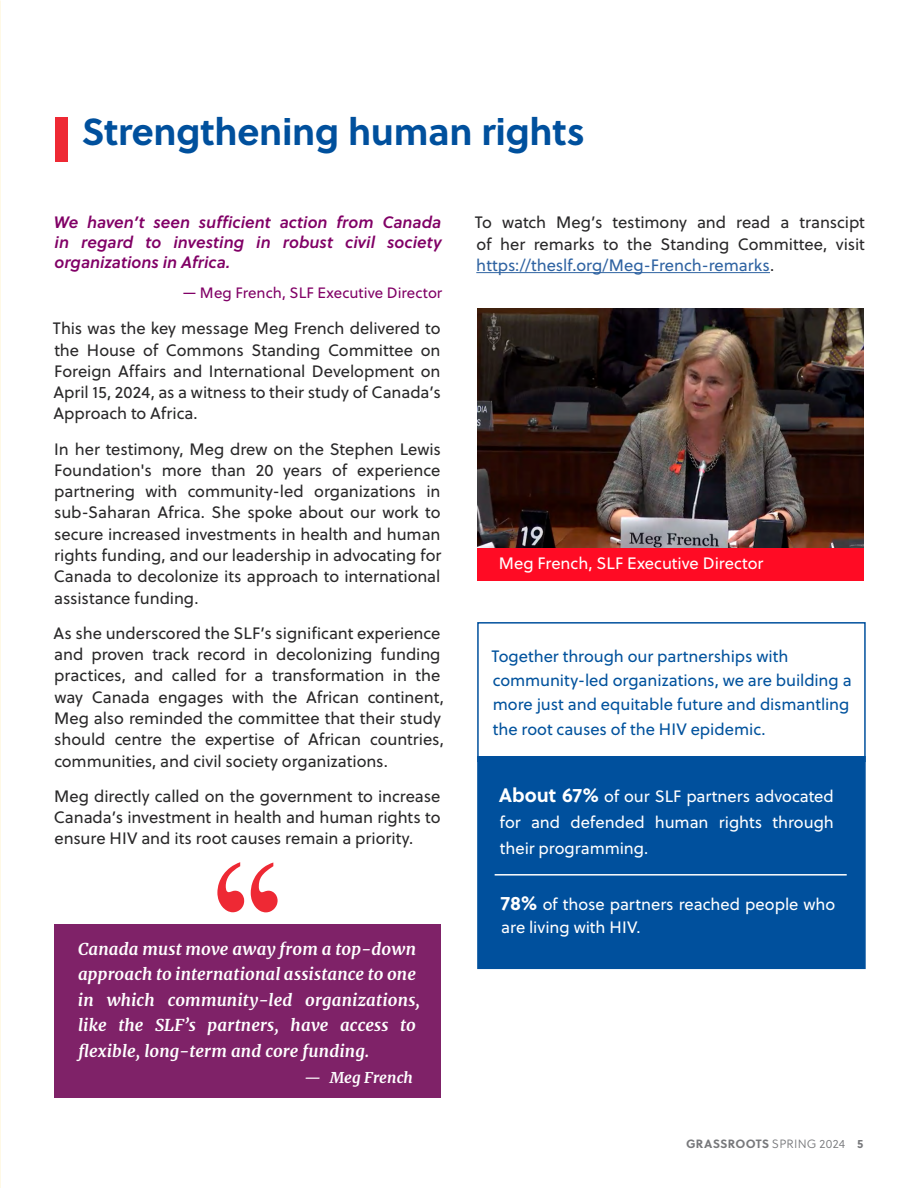
<style>
.page{position:relative;width:918px;height:1188px;background:#fff}
.page>*{position:absolute;margin:0;border:0;box-sizing:border-box;transform-origin:0 0}
.t1{font:700 37.5px "Soleil";letter-spacing:-.005em;color:#00509d}
.t2{font:16.5px/21.3px "Soleil";letter-spacing:-.005em;color:#292829;text-align:justify}
.t3{font:italic 700 16.5px/25.5px "Merriweather";letter-spacing:.01em;color:#fff}
.t4{font:16.5px/25.8px "Soleil";letter-spacing:-.005em;color:#fff;text-align:justify}
.t5{font:16.5px/24.3px "Soleil";letter-spacing:-.005em;color:#00529d}
.t6{font:italic 16.5px/19.8px "Soleil Sb";letter-spacing:-.005em;color:#810066;text-align:justify}
.t7{font:15px "Soleil";color:#810066}
.t8{font:italic 700 15px "Merriweather";letter-spacing:.005em;color:#fff}
.t9{font:700 12px "Soleil";letter-spacing:.02em;color:#77787b}
.s1{color:#2f63a2}
.s2{font-weight:700;font-size:19.5px}
.s3{font-family:"Soleil Lt";font-weight:400}
</style>
<div class="page">
<div style="left:55px;top:117px;width:13px;height:45px;background:#ee2934"></div>
<hr style="left:476px;top:272px;width:294px;height:1px;background:#2f63a2">
<img style="left:477px;top:309px;width:387px;height:240px">
<div style="left:477px;top:622px;width:389px;height:140px;border:2px solid #00509d"></div>
<div style="left:477px;top:756px;width:389px;height:213px;background:#00509d;border:2px solid #00509d"></div>
<div style="left:477px;top:549px;width:387px;height:32px;background:#ff0b24"></div>
<div style="left:54px;top:925px;width:387px;height:173px;background:#7f2268"></div>
<svg style="left:217px;top:862px;width:27px;height:50px"></svg>
<svg style="left:251px;top:862px;width:27px;height:50px"></svg>
<hr style="left:495px;top:874px;width:352px;height:2px;background:#fff">
<svg style="left:0;top:992px;width:1px;height:196px"></svg>
<h1 class="t1" style="left:82px;top:103px;width:505px">Strengthening human rights</h1>
<p class="t6" style="left:54px;top:212px;width:389px">We haven’t seen sufficient action from Canada in regard to investing in robust civil society organizations in Africa.</p>
<p class="t7" style="left:183px;top:281px;width:261px">— Meg French, SLF Executive Director</p>
<p class="t2" style="left:53px;top:317px;width:390px">This was the key message Meg French delivered to the House of Commons Standing Committee on Foreign Affairs and International Development on April 15, 2024, as a witness to their study of Canada’s Approach to Africa.</p>
<p class="t2" style="left:54px;top:438px;width:389px">In her testimony, Meg drew on the Stephen Lewis Foundation's more than 20 years of experience partnering with community-led organizations in sub-Saharan Africa. She spoke about our work to secure increased investments in health and human rights funding, and our leadership in advocating for Canada to decolonize its approach to international assistance funding.</p>
<p class="t2" style="left:53px;top:622px;width:392px;text-align:left">As she underscored the SLF’s significant experience and proven track record in decolonizing funding practices, and called for a transformation in the way Canada engages with the African continent, Meg also reminded the committee that their study should centre the expertise of African countries, communities, and civil society organizations.</p>
<p class="t2" style="left:54px;top:785px;width:388px">Meg directly called on the government to increase Canada’s investment in health and human rights to ensure HIV and its root causes remain a priority.</p>
<p class="t3" style="left:78px;top:936px;width:344px">Canada must move away from a top-down approach to international assistance to one in which community-led organizations, like the SLF’s partners, have access to flexible, long-term and core funding.</p>
<p class="t8" style="left:304px;top:1067px;width:110px">— Meg French</p>
<p class="t2" style="left:475px;top:212px;width:391px">To watch Meg’s testimony and read a transcipt of her remarks to the Standing Committee, visit <span class="s1">https://theslf.org/Meg-French-remarks</span>.</p>
<p class="t4" style="left:499px;top:550px;width:266px">Meg French, SLF Executive Director</p>
<p class="t5" style="left:491px;top:643px;width:362px">Together through our partnerships with community-led organizations, we are building a more just and equitable future and dismantling the root causes of the HIV epidemic.</p>
<p class="t4" style="left:499px;top:783px;width:337px"><span class="s2">About 67%</span> of our SLF partners advocated for and defended human rights through their programming.</p>
<p class="t4" style="left:501px;top:893px;width:336px;line-height:22.8px"><span class="s2">78%</span> of those partners reached people who are living with HIV.</p>
<p class="t9" style="left:686px;top:1134px;width:179px">GRASSROOTS <span class="s3">SPRING 2024</span> 5</p>
</div>
